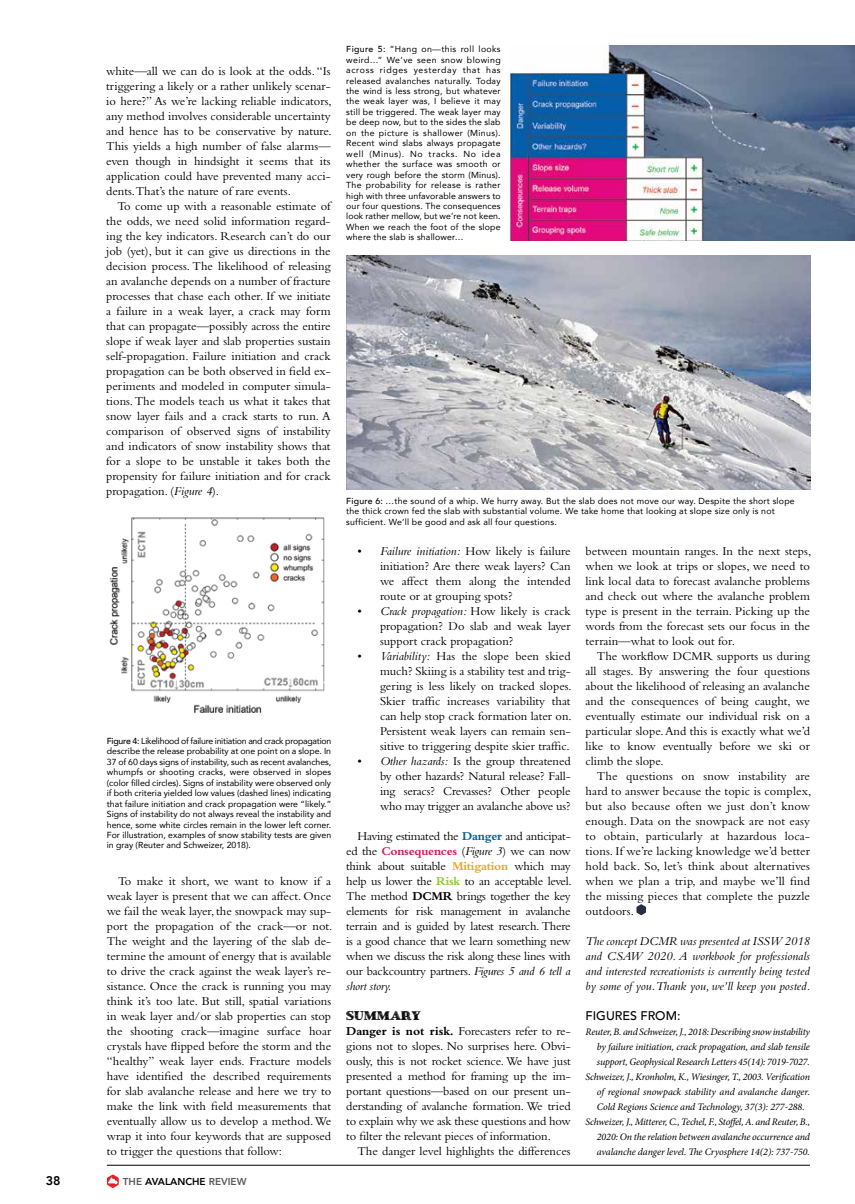
<style>
.page{position:relative;width:855px;height:1204px;background:#fff}
.page>*{position:absolute;margin:0;border:0;box-sizing:border-box;transform-origin:0 0}
.t1{font:12.5px/15px "Bembo";color:#000;text-align:justify}
.t2{font:italic 12.5px/15px "Bembo";color:#000;text-align:justify}
.t3{font:500 12.5px "Avenir";color:#000}
.t4{font:12.5px "School Book New";color:#000}
.t5{font:800 12.5px "Avenir";color:#000}
.t6{font:italic 10px "Minion Pro";letter-spacing:-.015em;color:#000}
.t7{font:800 10px "Avenir";color:#58595b}
.t8{font:8.75px/10.5px "Avenir";letter-spacing:.025em;color:#000;text-align:justify}
.s1{font-style:italic}
.s2{font-weight:500}
.s3{color:#000}
.s4{font-weight:700;color:#006193}
.s5{font-weight:700;color:#d21c5c}
.s6{font-weight:700;color:#f1a41f}
.s7{font-weight:700;color:#90c73e}
.s8{font-weight:700}
</style>
<div class="page">
<hr style="left:107px;top:1165px;width:703px;height:1px;background:#000">
<svg style="left:107px;top:1174px;width:12px;height:14px"></svg>
<img style="left:109px;top:517px;width:216px;height:196px">
<img style="left:510px;top:46px;width:345px;height:194px">
<img style="left:346px;top:255px;width:465px;height:234px">
<svg style="left:636px;top:904px;width:10px;height:11px"></svg>
<p class="t1" style="left:106px;top:63px;width:227px">white—all we can do is look at the odds. “Is triggering a likely or a rather unlikely scenar&shy;io here?” As we’re lacking reliable indicators, any method involves considerable uncertainty and hence has to be conservative by nature.<br>This yields a high number of false alarms— even though in hindsight it seems that its application could have prevented many acci&shy;dents.That’s the nature of rare events.</p>
<p class="t1" style="left:106px;top:198px;width:226px;text-indent:11px">To come up with a reasonable estimate of the odds, we need solid information regard&shy;ing the key indicators. Research can’t do our job (yet), but it can give us directions in the decision process. The likelihood of releasing an avalanche depends on a number of fracture processes that chase each other. If we initiate a failure in a weak layer, a crack may form that can propagate—possibly across the entire slope if weak layer and slab properties sustain self-propagation. Failure initiation and crack propagation can be both observed in field ex&shy;periments and modeled in computer simula&shy;tions. The models teach us what it takes that snow layer fails and a crack starts to run. A comparison of observed signs of instability and indicators of snow instability shows that for a slope to be unstable it takes both the propensity for failure initiation and for crack propagation. (<span class="s1">Figure 4</span>).</p>
<p class="t8" style="left:107px;top:735px;width:226px"><span class="s2">Figure 4:</span> Likelihood of failure initiation and crack propagation describe the release probability at one point on a slope. In 37 of 60 days signs of instability, such as recent avalanches, whumpfs or shooting cracks, were observed in slopes (color filled circles). Signs of instability were observed only if both criteria yielded low values (dashed lines) indicating that failure initiation and crack propagation were “likely.” Signs of instability do not always reveal the instability and hence, some white circles remain in the lower left corner.<br>For illustration, examples of snow stability tests are given in gray (Reuter and Schweizer, 2018).</p>
<p class="t1" style="left:107px;top:873px;width:227px;text-indent:11px">To make it short, we want to know if a weak layer is present that we can affect. Once we fail the weak layer, the snowpack may sup&shy;port the propagation of the crack—or not.<br>The weight and the layering of the slab de&shy;termine the amount of energy that is available to drive the crack against the weak layer’s re&shy;sistance. Once the crack is running you may think it’s too late. But still, spatial variations in weak layer and/or slab properties can stop the shooting crack—imagine surface hoar crystals have flipped before the storm and the “healthy” weak layer ends. Fracture models have identified the described requirements for slab avalanche release and here we try to make the link with field measurements that eventually allow us to develop a method. We wrap it into four keywords that are supposed to trigger the questions that follow:</p>
<p class="t5" style="left:46px;top:1171px;width:16px">38</p>
<p class="t7" style="left:123px;top:1173px;width:125px">THE <span class="s3">AVALANCHE</span> REVIEW</p>
<p class="t8" style="left:346px;top:44px;width:156px"><span class="s2">Figure 5:</span> “Hang on—this roll looks weird…” We’ve seen snow blowing across ridges yesterday that has released avalanches naturally. Today the wind is less strong, but whatever the weak layer was, I believe it may still be triggered. The weak layer may be deep now, but to the sides the slab on the picture is shallower (Minus).<br>Recent wind slabs always propagate well (Minus). No tracks. No idea whether the surface was smooth or very rough before the storm (Minus).<br>The probability for release is rather high with three unfavorable answers to our four questions. The consequences look rather mellow, but we’re not keen.<br>When we reach the foot of the slope where the slab is shallower…</p>
<p class="t8" style="left:346px;top:495px;width:450px;text-align:left"><span class="s2">Figure 6:</span> …the sound of a whip. We hurry away. But the slab does not move our way. Despite the short slope the thick crown fed the slab with substantial volume. We take home that looking at slope size only is not sufficient. We’ll be good and ask all four questions.</p>
<p class="t1" style="left:380px;top:543px;width:192px;text-indent:-22px">• <span class="s1">Failure initiation:</span> How likely is failure initiation? Are there weak layers? Can we affect them along the intended route or at grouping spots?</p>
<p class="t1" style="left:380px;top:603px;width:192px;text-indent:-22px">• <span class="s1">Crack propagation:</span> How likely is crack propagation? Do slab and weak layer support crack propagation?</p>
<p class="t1" style="left:380px;top:648px;width:193px;text-indent:-22px">• <span class="s1">Variability:</span> Has the slope been skied much? Skiing is a stability test and trig&shy;gering is less likely on tracked slopes.<br>Skier traffic increases variability that can help stop crack formation later on.<br>Persistent weak layers can remain sen&shy;sitive to triggering despite skier traffic.</p>
<p class="t1" style="left:380px;top:753px;width:192px;text-indent:-22px">• <span class="s1">Other hazards:</span> Is the group threatened by other hazards? Natural release? Fall&shy;ing seracs? Crevasses? Other people who may trigger an avalanche above us?</p>
<p class="t1" style="left:346px;top:828px;width:227px;text-indent:11px">Having estimated the <span class="s4">Danger</span> and anticipat&shy;ed the <span class="s5">Consequences</span> (<span class="s1">Figure 3</span>) we can now think about suitable <span class="s6">Mitigation</span> which may help us lower the <span class="s7">Risk</span> to an acceptable level.<br>The method <span class="s8">DCMR</span> brings together the key elements for risk management in avalanche terrain and is guided by latest research. There is a good chance that we learn something new when we discuss the risk along these lines with our backcountry partners. <span class="s1">Figures 5 and 6 tell a short story.</span></p>
<p class="t4" style="left:346px;top:1009px;width:76px">SUMMARY</p>
<p class="t1" style="left:346px;top:1023px;width:226px"><span class="s8">Danger is not risk.</span> Forecasters refer to re&shy;gions not to slopes. No surprises here. Obvi&shy;ously, this is not rocket science. We have just presented a method for framing up the im&shy;portant questions—based on our present un&shy;derstanding of avalanche formation. We tried to explain why we ask these questions and how to filter the relevant pieces of information.</p>
<p class="t1" style="left:358px;top:1143px;width:215px">The danger level highlights the differences</p>
<p class="t1" style="left:586px;top:543px;width:227px">between mountain ranges. In the next steps, when we look at trips or slopes, we need to link local data to forecast avalanche problems and check out where the avalanche problem type is present in the terrain. Picking up the words from the forecast sets our focus in the terrain—what to look out for.</p>
<p class="t1" style="left:586px;top:648px;width:226px;text-indent:11px">The workflow DCMR supports us during all stages. By answering the four questions about the likelihood of releasing an avalanche and the consequences of being caught, we eventually estimate our individual risk on a particular slope. And this is exactly what we’d like to know eventually before we ski or climb the slope.</p>
<p class="t1" style="left:586px;top:768px;width:227px;text-indent:11px">The questions on snow instability are hard to answer because the topic is complex, but also because often we just don’t know enough. Data on the snowpack are not easy to obtain, particularly at hazardous loca&shy;tions. If we’re lacking knowledge we’d better hold back. So, let’s think about alternatives when we plan a trip, and maybe we’ll find the missing pieces that complete the puzzle outdoors.</p>
<p class="t2" style="left:586px;top:933px;width:226px">The concept DCMR was presented at ISSW 2018 and CSAW 2020. A workbook for professionals and interested recreationists is currently being tested by some of you. Thank you, we’ll keep you posted.</p>
<p class="t3" style="left:586px;top:1005px;width:96px">FIGURES FROM:</p>
<p class="t6" style="left:586px;top:1025px;width:226px">Reuter, B. and Schweizer, J., 2018: Describing snow instability</p>
<p class="t6" style="left:597px;top:1040px;width:215px">by failure initiation, crack propagation, and slab tensile</p>
<p class="t6" style="left:597px;top:1055px;width:215px">support, Geophysical Research Letters 45(14): 7019-7027.</p>
<p class="t6" style="left:586px;top:1070px;width:226px">Schweizer, J., Kronholm, K., Wiesinger, T., 2003. Verification</p>
<p class="t6" style="left:597px;top:1085px;width:215px">of regional snowpack stability and avalanche danger.</p>
<p class="t6" style="left:597px;top:1100px;width:209px">Cold Regions Science and Technology, 37(3): 277-288.</p>
<p class="t6" style="left:586px;top:1115px;width:226px">Schweizer, J., Mitterer, C., Techel, F., Stoffel, A. and Reuter, B.,</p>
<p class="t6" style="left:597px;top:1130px;width:215px">2020: On the relation between avalanche occurrence and</p>
<p class="t6" style="left:597px;top:1145px;width:215px">avalanche danger level. The Cryosphere 14(2): 737-750.</p>
</div>
